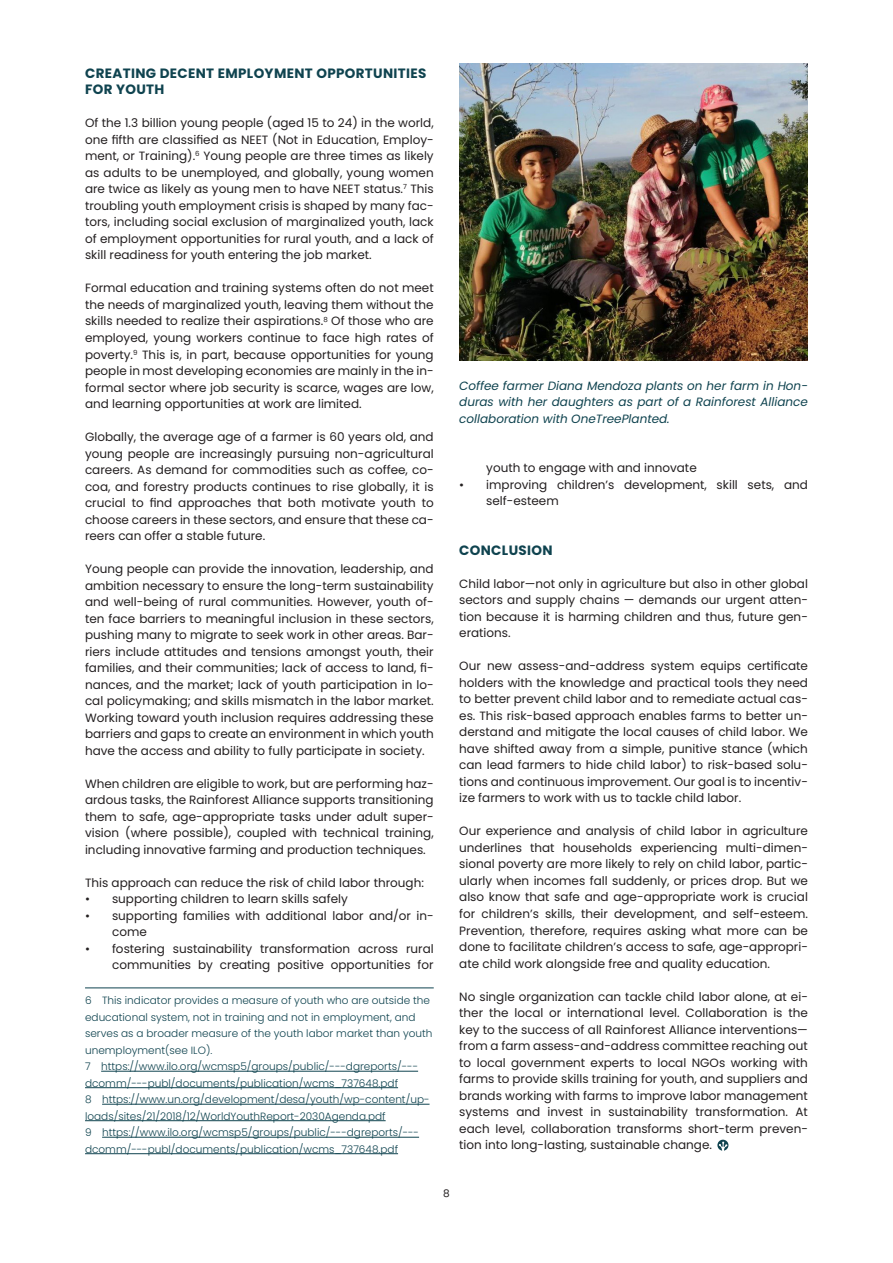
<style>
.page{position:relative;width:893px;height:1263px;background:#fff}
.page>*{position:absolute;margin:0;border:0;box-sizing:border-box;transform-origin:0 0}
.Section_heading{font:700 13.5px/16.5px "Poppins";letter-spacing:.025em;color:#0f434f}
.t1{font:12px/16.5px "Poppins";color:#231f20;text-align:justify}
.Photo_caption{font:italic 12px/16.5px "Poppins";color:#0f434f;text-align:justify}
.Footnote{font:300 10.5px/16.5px "Poppins";color:#0f434f}
.t2{font:10.5px "Poppins";color:#231f20}
</style>
<div class="page">
<hr style="left:85px;top:987px;width:349px;height:1px;background:#0f434f">
<hr style="left:101px;top:1071px;width:317px;height:1px;background:#0f434f">
<hr style="left:85px;top:1087px;width:313px;height:1px;background:#0f434f">
<hr style="left:102px;top:1104px;width:328px;height:1px;background:#0f434f">
<hr style="left:85px;top:1120px;width:301px;height:1px;background:#0f434f">
<hr style="left:102px;top:1137px;width:317px;height:1px;background:#0f434f">
<hr style="left:85px;top:1153px;width:313px;height:1px;background:#0f434f">
<svg style="left:717px;top:1140px;width:11px;height:11px"></svg>
<img style="left:459px;top:64px;width:349px;height:297px">
<p class="Section_heading" style="left:85px;top:65px;width:343px">CREATING DECENT EMPLOYMENT OPPORTUNITIES<br>FOR YOUTH</p>
<p class="t1" style="left:85px;top:115px;width:350px">Of the 1.3 billion young people (aged 15 to 24) in the world, one fifth are classified as NEET (Not in Education, Employ&shy;ment, or Training).<sup>6</sup> Young people are three times as likely as adults to be unemployed, and globally, young women are twice as likely as young men to have NEET status.<sup>7</sup> This troubling youth employment crisis is shaped by many fac&shy;tors, including social exclusion of marginalized youth, lack of employment opportunities for rural youth, and a lack of skill readiness for youth entering the job market.</p>
<p class="t1" style="left:85px;top:280px;width:350px">Formal education and training systems often do not meet the needs of marginalized youth, leaving them without the skills needed to realize their aspirations.<sup>8</sup> Of those who are employed, young workers continue to face high rates of poverty.<sup>9</sup> This is, in part, because opportunities for young people in most developing economies are mainly in the in&shy;formal sector where job security is scarce, wages are low, and learning opportunities at work are limited.</p>
<p class="t1" style="left:85px;top:429px;width:350px">Globally, the average age of a farmer is 60 years old, and young people are increasingly pursuing non-agricultural careers. As demand for commodities such as coffee, co&shy;coa, and forestry products continues to rise globally, it is crucial to find approaches that both motivate youth to choose careers in these sectors, and ensure that these ca&shy;reers can offer a stable future.</p>
<p class="t1" style="left:85px;top:561px;width:350px">Young people can provide the innovation, leadership, and ambition necessary to ensure the long-term sustainability and well-being of rural communities. However, youth of&shy;ten face barriers to meaningful inclusion in these sectors, pushing many to migrate to seek work in other areas. Bar&shy;riers include attitudes and tensions amongst youth, their families, and their communities; lack of access to land, fi&shy;nances, and the market; lack of youth participation in lo&shy;cal policymaking; and skills mismatch in the labor market.<br>Working toward youth inclusion requires addressing these barriers and gaps to create an environment in which youth have the access and ability to fully participate in society.</p>
<p class="t1" style="left:85px;top:775px;width:350px">When children are eligible to work, but are performing haz&shy;ardous tasks, the Rainforest Alliance supports transitioning them to safe, age-appropriate tasks under adult super&shy;vision (where possible), coupled with technical training, including innovative farming and production techniques.</p>
<p class="t1" style="left:85px;top:874px;width:340px">This approach can reduce the risk of child labor through:</p>
<p class="t1" style="left:85px;top:891px;width:264px">• supporting children to learn skills safely</p>
<p class="t1" style="left:112px;top:907px;width:323px;text-indent:-27px">• supporting families with additional labor and/or in&shy;come</p>
<p class="t1" style="left:85px;top:940px;width:350px;text-align:right">• fostering sustainability transformation across rural communities by creating positive opportunities for</p>
<p class="Footnote" style="left:85px;top:992px;width:349px">6 This indicator provides a measure of youth who are outside the educational system, not in training and not in employment, and serves as a broader measure of the youth labor market than youth unemployment(see ILO).</p>
<p class="Footnote" style="left:85px;top:1058px;width:335px">7 https://www.ilo.org/wcmsp5/groups/public/---dgreports/--- dcomm/---publ/documents/publication/wcms_737648.pdf</p>
<p class="Footnote" style="left:85px;top:1091px;width:346px">8 https://www.un.org/development/desa/youth/wp-content/up&shy;loads/sites/21/2018/12/WorldYouthReport-2030Agenda.pdf</p>
<p class="Footnote" style="left:85px;top:1124px;width:336px">9 https://www.ilo.org/wcmsp5/groups/public/---dgreports/--- dcomm/---publ/documents/publication/wcms_737648.pdf</p>
<p class="Photo_caption" style="left:459px;top:377px;width:350px">Coffee farmer Diana Mendoza plants on her farm in Hon&shy;duras with her daughters as part of a Rainforest Alliance collaboration with OneTreePlanted.</p>
<p class="t1" style="left:486px;top:460px;width:212px">youth to engage with and innovate</p>
<p class="t1" style="left:486px;top:476px;width:323px;text-indent:-27px">• improving children’s development, skill sets, and self-esteem</p>
<p class="Section_heading" style="left:459px;top:542px;width:95px">CONCLUSION</p>
<p class="t1" style="left:459px;top:575px;width:350px">Child labor—not only in agriculture but also in other global sectors and supply chains — demands our urgent atten&shy;tion because it is harming children and thus, future gen&shy;erations.</p>
<p class="t1" style="left:459px;top:658px;width:350px">Our new assess-and-address system equips certificate holders with the knowledge and practical tools they need to better prevent child labor and to remediate actual cas&shy;es. This risk-based approach enables farms to better un&shy;derstand and mitigate the local causes of child labor. We have shifted away from a simple, punitive stance (which can lead farmers to hide child labor) to risk-based solu&shy;tions and continuous improvement. Our goal is to incentiv&shy;ize farmers to work with us to tackle child labor.</p>
<p class="t1" style="left:459px;top:823px;width:350px">Our experience and analysis of child labor in agriculture underlines that households experiencing multi-dimen&shy;sional poverty are more likely to rely on child labor, partic&shy;ularly when incomes fall suddenly, or prices drop. But we also know that safe and age-appropriate work is crucial for children’s skills, their development, and self-esteem.<br>Prevention, therefore, requires asking what more can be done to facilitate children’s access to safe, age-appropri&shy;ate child work alongside free and quality education.</p>
<p class="t1" style="left:459px;top:988px;width:350px">No single organization can tackle child labor alone, at ei&shy;ther the local or international level. Collaboration is the key to the success of all Rainforest Alliance interventions— from a farm assess-and-address committee reaching out to local government experts to local NGOs working with farms to provide skills training for youth, and suppliers and brands working with farms to improve labor management systems and invest in sustainability transformation. At each level, collaboration transforms short-term preven&shy;tion into long-lasting, sustainable change.</p>
<p class="t2" style="left:443px;top:1187px;width:8px">8</p>
</div>
